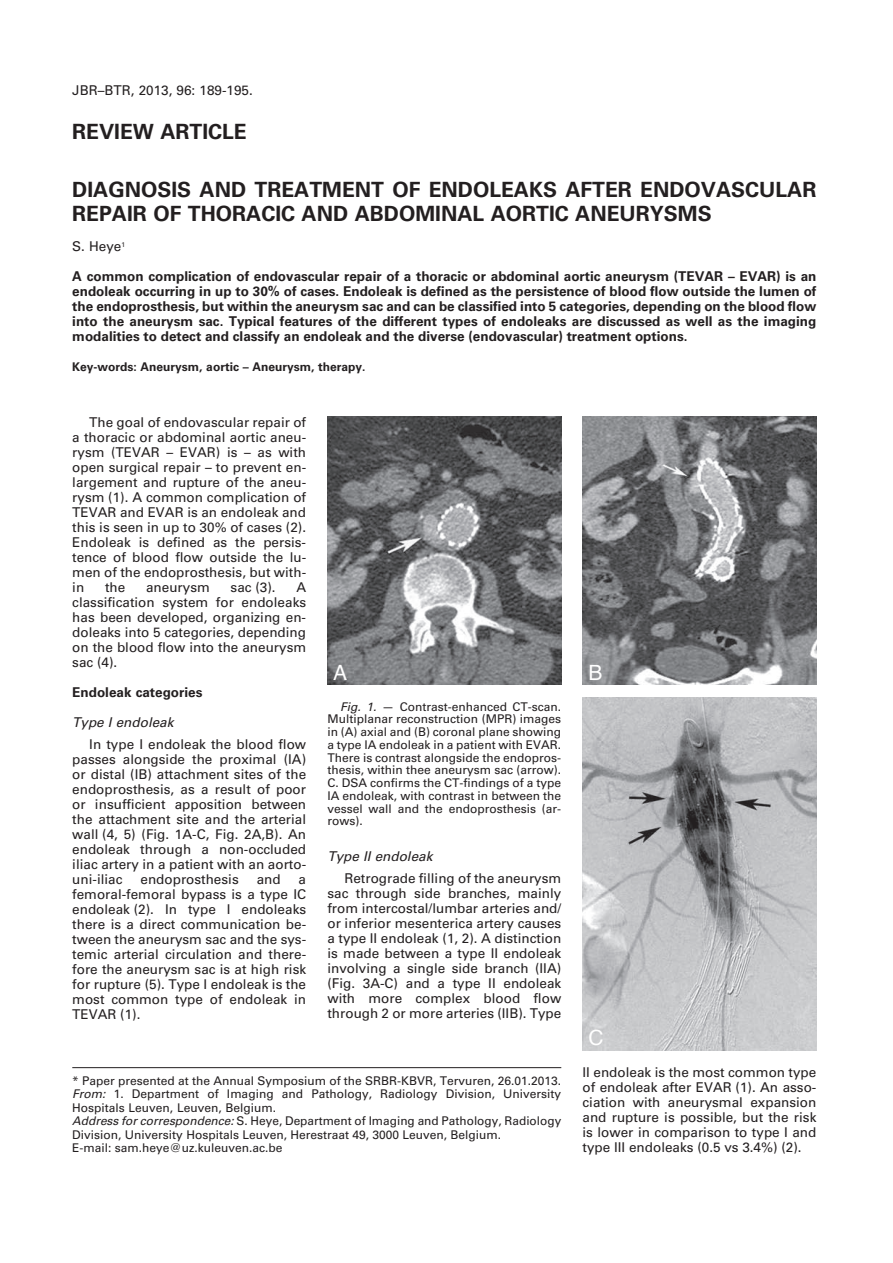
<style>
.page{position:relative;width:893px;height:1263px;background:#fff}
.page>*{position:absolute;margin:0;border:0;box-sizing:border-box;transform-origin:0 0}
.t1{font:700 21px/24px "Univers";color:#231f20}
.t2{font:21px "Helvetica";color:#fff}
.t3{font:13.5px/15px "Univers";color:#231f20;text-align:justify}
.t4{font:700 13.5px/15px "Univers";color:#231f20;text-align:justify}
.t5{font:italic 13.5px "Univers";color:#231f20}
.t6{font:13.5px "Univers";color:#231f20}
.t7{font:12px/12.8px "Univers";color:#231f20}
.t8{font:700 12px "Univers";color:#231f20}
.s1{font-style:italic}
</style>
<div class="page">
<hr style="left:72px;top:1067px;width:489px;height:1px;background:#231f20">
<img style="left:327px;top:417px;width:234px;height:268px">
<img style="left:583px;top:417px;width:233px;height:268px">
<img style="left:583px;top:697px;width:233px;height:353px">
<p class="t6" style="left:72px;top:82px;width:182px">JBR–BTR, 2013, 96: 189-195.</p>
<h1 class="t1" style="left:72px;top:120px;width:176px">REVIEW ARTICLE</h1>
<h1 class="t1" style="left:72px;top:178px;width:746px">DIAGNOSIS AND TREATMENT OF ENDOLEAKS AFTER ENDOVASCULAR<br>REPAIR OF THORACIC AND ABDOMINAL AORTIC ANEURYSMS</h1>
<p class="t3" style="left:72px;top:239px;width:54px">S. Heye<sup>1</sup></p>
<p class="t4" style="left:72px;top:269px;width:746px">A common complication of endovascular repair of a thoracic or abdominal aortic aneurysm (TEVAR – EVAR) is an endoleak occurring in up to 30% of cases. Endoleak is defined as the persistence of blood flow outside the lumen of the endoprosthesis, but within the aneurysm sac and can be classified into 5 categories, depending on the blood flow into the aneurysm sac. Typical features of the different types of endoleaks are discussed as well as the imaging modalities to detect and classify an endoleak and the diverse (endovascular) treatment options.</p>
<p class="t8" style="left:72px;top:360px;width:295px">Key-words: Aneurysm, aortic – Aneurysm, therapy.</p>
<p class="t3" style="left:72px;top:415px;width:235px;text-indent:17px">The goal of endovascular repair of a thoracic or abdominal aortic aneu&shy;rysm (TEVAR – EVAR) is – as with open surgical repair – to prevent en&shy;largement and rupture of the aneu&shy;rysm (1). A common complication of TEVAR and EVAR is an endoleak and this is seen in up to 30% of cases (2).<br>Endoleak is defined as the persis&shy;tence of blood flow outside the lu&shy;men of the endoprosthesis, but with&shy;in</p>
<p class="t3" style="left:105px;top:580px;width:22px">the</p>
<p class="t3" style="left:146px;top:580px;width:65px">aneurysm</p>
<p class="t3" style="left:231px;top:580px;width:46px">sac (3).</p>
<p class="t3" style="left:72px;top:580px;width:235px;text-indent:224px">A classification system for endoleaks has been developed, organizing en&shy;doleaks into 5 categories, depending on the blood flow into the aneurysm sac (4).</p>
<p class="t4" style="left:72px;top:685px;width:132px">Endoleak categories</p>
<p class="t5" style="left:72px;top:714px;width:103px">Type I endoleak</p>
<p class="t3" style="left:72px;top:737px;width:235px;text-indent:17px">In type I endoleak the blood flow passes alongside the proximal (IA) or distal (IB) attachment sites of the endoprosthesis, as a result of poor or insufficient apposition between the attachment site and the arterial wall (4, 5) (Fig. 1A-C, Fig. 2A,B). An endoleak through a non-occluded iliac artery in a patient with an aorto&shy;uni-iliac</p>
<p class="t3" style="left:140px;top:872px;width:100px">endoprosthesis</p>
<p class="t3" style="left:257px;top:872px;width:26px">and</p>
<p class="t3" style="left:72px;top:872px;width:235px;text-indent:226px">a femoral-femoral bypass is a type IC endoleak (2). In type I endoleaks there is a direct communication be&shy;tween the aneurysm sac and the sys&shy;temic arterial circulation and there&shy;fore the aneurysm sac is at high risk for rupture (5). Type I endoleak is the most common type of endoleak in TEVAR (1).</p>
<h1 class="t2" style="left:333px;top:656px;width:16px">A</h1>
<h1 class="t2" style="left:588px;top:656px;width:16px">B</h1>
<p class="t7" style="left:327px;top:700px;width:235px;text-align:justify;text-indent:13px"><span class="s1">Fig. 1.</span> — Contrast-enhanced CT-scan.<br>Multiplanar reconstruction (MPR) images in (A) axial and (B) coronal plane showing a type IA endoleak in a patient with EVAR.<br>There is contrast alongside the endopros&shy;thesis, within thee aneurysm sac (arrow).<br>C. DSA confirms the CT-findings of a type IA endoleak, with contrast in between the vessel wall and the endoprosthesis (ar&shy;rows).</p>
<p class="t5" style="left:327px;top:848px;width:107px">Type II endoleak</p>
<p class="t3" style="left:327px;top:871px;width:235px;text-indent:17px">Retrograde filling of the aneurysm sac through side branches, mainly from intercostal/lumbar arteries and/ or inferior mesenterica artery causes a type II endoleak (1, 2). A distinction is made between a type II endoleak involving a single side branch (IIA) (Fig. 3A-C) and a type II endoleak with more complex blood flow through 2 or more arteries (IIB). Type</p>
<h1 class="t2" style="left:588px;top:1022px;width:17px">C</h1>
<p class="t7" style="left:72px;top:1074px;width:491px;line-height:13.5px">* Paper presented at the Annual Symposium of the SRBR-KBVR, Tervuren, 26.01.2013.<br><span class="s1">From:</span> 1. Department of Imaging and Pathology, Radiology Division, University Hospitals Leuven, Leuven, Belgium.<br><span class="s1">Address for correspondence:</span> S. Heye, Department of Imaging and Pathology, Radiology Division, University Hospitals Leuven, Herestraat 49, 3000 Leuven, Belgium.<br>E-mail: sam.heye@uz.kuleuven.ac.be</p>
<p class="t3" style="left:583px;top:1065px;width:235px">II endoleak is the most common type of endoleak after EVAR (1). An asso&shy;ciation with aneurysmal expansion and rupture is possible, but the risk is lower in comparison to type I and type III endoleaks (0.5 vs 3.4%) (2).</p>
</div>
